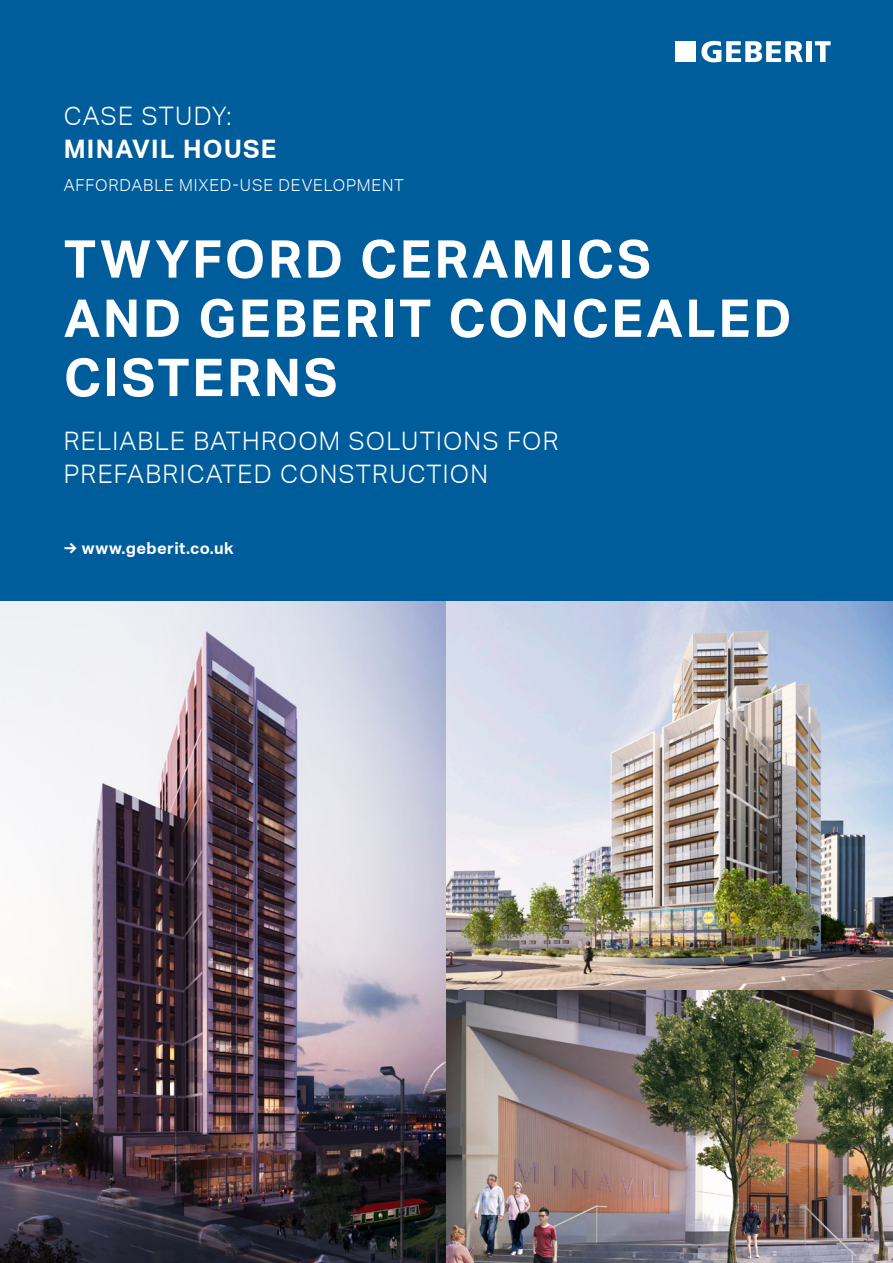
<style>
.page{position:relative;width:893px;height:1263px;background:#fff}
.page>*{position:absolute;margin:0;border:0;box-sizing:border-box;transform-origin:0 0}
.t1{font:700 52.2px/59.2px "Aktiv Grotesk Geberit";letter-spacing:.05em;color:#fff}
.t2{font:300 25.5px/33px "Aktiv Grotesk Geberit";letter-spacing:.05em;color:#fff}
.t3{font:700 25.5px/33px "Aktiv Grotesk Geberit";letter-spacing:.05em;color:#fff}
.t4{font:300 16.5px "Aktiv Grotesk Geberit";letter-spacing:.05em;color:#fff}
.t5{font:700 16.5px "Aktiv Grotesk Geberit";letter-spacing:.025em;color:#fff}
.s1{font-weight:300}
</style>
<div class="page">
<div style="left:0;top:0;width:893px;height:602px;background:#005d9c"></div>
<svg style="left:701px;top:41px;width:102px;height:21px"></svg>
<div style="left:806px;top:41px;width:6px;height:21px;background:#fff"></div>
<svg style="left:815px;top:41px;width:16px;height:21px"></svg>
<div style="left:675px;top:41px;width:20px;height:21px;background:#fff"></div>
<img style="left:0;top:602px;width:893px;height:661px">
<p class="t3" style="left:64px;top:99px;width:214px"><span class="s1">CASE STUDY:<br></span>MINAVIL HOUSE</p>
<p class="t4" style="left:64px;top:175px;width:342px">AFFORDABLE MIXED-USE DEVELOPMENT</p>
<p class="t1" style="left:64px;top:230px;width:729px">TWYFORD CERAMICS<br>AND GEBERIT CONCEALED<br>CISTERNS</p>
<p class="t2" style="left:64px;top:425px;width:496px">RELIABLE BATHROOM SOLUTIONS FOR<br>PREFABRICATED CONSTRUCTION</p>
<p class="t5" style="left:64px;top:539px;width:172px">→ www.geberit.co.uk</p>
</div>
